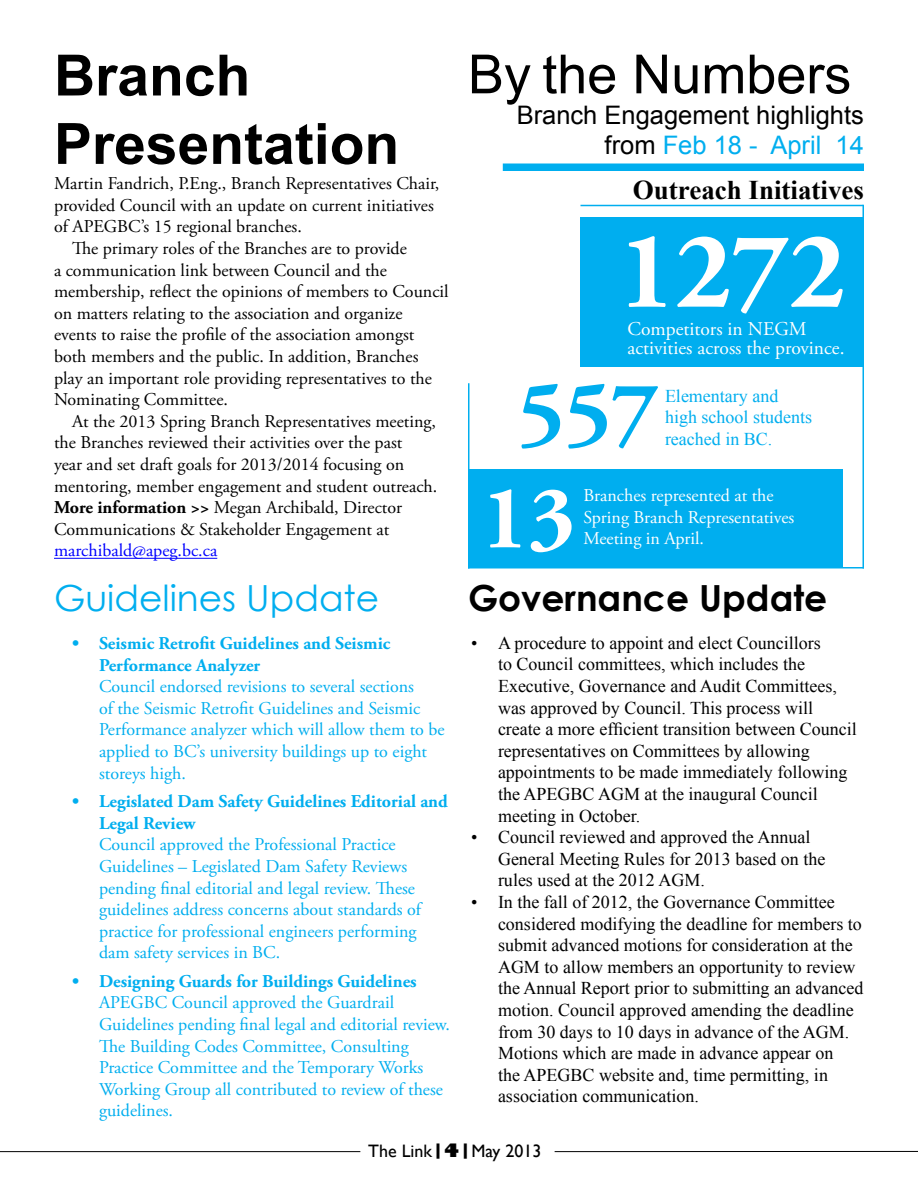
<style>
.page{position:relative;width:918px;height:1188px;background:#fff}
.page>*{position:absolute;margin:0;border:0;box-sizing:border-box;transform-origin:0 0}
.t1{font:700 109.5px "Adobe Garamond Pro";color:#fff}
.t2{font:700 90px "Adobe Garamond Pro";color:#00aeef}
.t3{font:700 90px "Adobe Garamond Pro";color:#fff}
.t4{font:700 57px/68.4px "Arial";color:#000}
.t5{font:54px "Arial";color:#000}
.t6{font:36px "Century Gothic";color:#00aeef}
.t7{font:700 36px "Century Gothic";color:#000}
.t8{font:700 27px "Times New Roman";color:#000}
.t9{font:25.5px/30.6px "Arial";color:#000;text-align:right}
.t10{font:19.5px/19.5px "Adobe Garamond Pro";color:#fff}
.t11{font:18px/21.6px "Times New Roman";color:#000}
.t12{font:18px "Adobe Garamond Pro";color:#000}
.t13{font:18px/21.6px "Adobe Garamond Pro";color:#00aeef}
.t14{font:700 18px/21.6px "Adobe Garamond Pro";color:#00aeef}
.t15{font:18px/21.6px "Adobe Garamond Pro";color:#fff}
.t16{font:18px/21.6px "Times New Roman";color:#00aeef}
.t17{font:18px "Adobe Garamond Pro";color:#00f}
.t18{font:18px "Gill Sans";color:#000}
.s1{font-weight:700}
.s2{color:#00aeef}
.s3{font-weight:800}
</style>
<div class="page">
<hr style="left:555px;top:1151px;width:363px;height:1px;background:#000">
<hr style="left:0;top:1151px;width:360px;height:1px;background:#000">
<hr style="left:54px;top:558px;width:163px;height:1px;background:#00f">
<div style="left:468px;top:470px;width:375px;height:98px;background:#00aeef"></div>
<div style="left:503px;top:164px;width:361px;height:7px;background:#00aeef"></div>
<hr style="left:580px;top:205px;width:283px;height:1px;background:#00aeef">
<hr style="left:862px;top:205px;width:2px;height:363px;background:#00aeef">
<hr style="left:468px;top:383px;width:2px;height:185px;background:#00aeef">
<div style="left:580px;top:218px;width:284px;height:149px;background:#00aeef"></div>
<hr style="left:468px;top:567px;width:396px;height:1px;background:#00aeef">
<h3 class="t4" style="left:54px;top:43px;width:347px">Branch<br>Presentation</h3>
<p class="t12" style="left:54px;top:173px;width:387px">Martin Fandrich, P.Eng., Branch Representatives Chair,</p>
<p class="t12" style="left:54px;top:194px;width:381px">provided Council with an update on current initiatives</p>
<p class="t12" style="left:54px;top:216px;width:249px">of APEGBC’s 15 regional branches.</p>
<p class="t12" style="left:72px;top:238px;width:336px">The primary roles of the Branches are to provide</p>
<p class="t12" style="left:54px;top:259px;width:335px">a communication link between Council and the</p>
<p class="t12" style="left:54px;top:281px;width:396px">membership, reflect the opinions of members to Council</p>
<p class="t12" style="left:54px;top:302px;width:350px">on matters relating to the association and organize</p>
<p class="t12" style="left:54px;top:324px;width:362px">events to raise the profile of the association amongst</p>
<p class="t12" style="left:54px;top:346px;width:366px">both members and the public. In addition, Branches</p>
<p class="t12" style="left:54px;top:367px;width:379px">play an important role providing representatives to the</p>
<p class="t12" style="left:54px;top:389px;width:175px">Nominating Committee.</p>
<p class="t12" style="left:72px;top:410px;width:366px">At the 2013 Spring Branch Representatives meeting,</p>
<p class="t12" style="left:54px;top:432px;width:350px">the Branches reviewed their activities over the past</p>
<p class="t12" style="left:54px;top:454px;width:352px">year and set draft goals for 2013/2014 focusing on</p>
<p class="t12" style="left:54px;top:475px;width:385px">mentoring, member engagement and student outreach.</p>
<p class="t12" style="left:54px;top:497px;width:350px"><span class="s1">More information &gt;&gt;</span> Megan Archibald, Director</p>
<p class="t12" style="left:54px;top:518px;width:337px">Communications &amp; Stakeholder Engagement at</p>
<p class="t17" style="left:54px;top:540px;width:165px">marchibald@apeg.bc.ca</p>
<h3 class="t6" style="left:54px;top:573px;width:327px">Guidelines Update</h3>
<p class="t14" style="left:99px;top:633px;width:293px;text-indent:-27px">• Seismic Retrofit Guidelines and Seismic<br>Performance Analyzer</p>
<p class="t13" style="left:99px;top:676px;width:347px">Council endorsed revisions to several sections<br>of the Seismic Retrofit Guidelines and Seismic Performance analyzer which will allow them to be applied to BC’s university buildings up to eight storeys high.</p>
<p class="t14" style="left:99px;top:791px;width:350px;text-indent:-27px">• Legislated Dam Safety Guidelines Editorial and<br>Legal Review</p>
<p class="t13" style="left:99px;top:834px;width:324px">Council approved the Professional Practice Guidelines – Legislated Dam Safety Reviews pending final editorial and legal review. These guidelines address concerns about standards of practice for professional engineers performing dam safety services in BC.</p>
<p class="t14" style="left:72px;top:971px;width:346px">• Designing Guards for Buildings Guidelines</p>
<p class="t13" style="left:99px;top:993px;width:353px">APEGBC Council approved the Guardrail Guidelines pending final legal and editorial review.<br>The Building Codes Committee, Consulting Practice Committee and the Temporary Works Working Group all contributed to review of these guidelines.</p>
<h3 class="t5" style="left:468px;top:39px;width:385px">By the Numbers</h3>
<h3 class="t9" style="left:517px;top:100px;width:349px">Branch Engagement highlights from <span class="s2">Feb 18 - April 14</span></h3>
<h3 class="t8" style="left:633px;top:171px;width:233px">Outreach Initiatives</h3>
<h1 class="t1" style="left:618px;top:208px;width:229px">1272</h1>
<p class="t10" style="left:627px;top:319px;width:219px">Competitors in NEGM activities across the province.</p>
<p class="t16" style="left:665px;top:385px;width:149px">Elementary and high school students reached in BC.</p>
<h2 class="t2" style="left:518px;top:362px;width:142px">557</h2>
<h2 class="t3" style="left:482px;top:466px;width:95px">13</h2>
<p class="t15" style="left:583px;top:485px;width:212px">Branches represented at the<br>Spring Branch Representatives<br>Meeting in April.</p>
<h3 class="t7" style="left:468px;top:571px;width:361px">Governance Update</h3>
<p class="t11" style="left:498px;top:632px;width:360px;text-indent:-27px">• A procedure to appoint and elect Councillors<br>to Council committees, which includes the Executive, Governance and Audit Committees, was approved by Council. This process will create a more efficient transition between Council representatives on Committees by allowing appointments to be made immediately following the APEGBC AGM at the inaugural Council meeting in October.</p>
<p class="t11" style="left:498px;top:826px;width:329px;text-indent:-27px">• Council reviewed and approved the Annual<br>General Meeting Rules for 2013 based on the rules used at the 2012 AGM.</p>
<p class="t11" style="left:498px;top:891px;width:367px;text-indent:-27px">• In the fall of 2012, the Governance Committee considered modifying the deadline for members to submit advanced motions for consideration at the AGM to allow members an opportunity to review the Annual Report prior to submitting an advanced motion. Council approved amending the deadline from 30 days to 10 days in advance of the AGM.<br>Motions which are made in advance appear on<br>the APEGBC website and, time permitting, in association communication.</p>
<p class="t18" style="left:368px;top:1140px;width:175px">The Link<span class="s3">|4|</span>May 2013</p>
</div>
